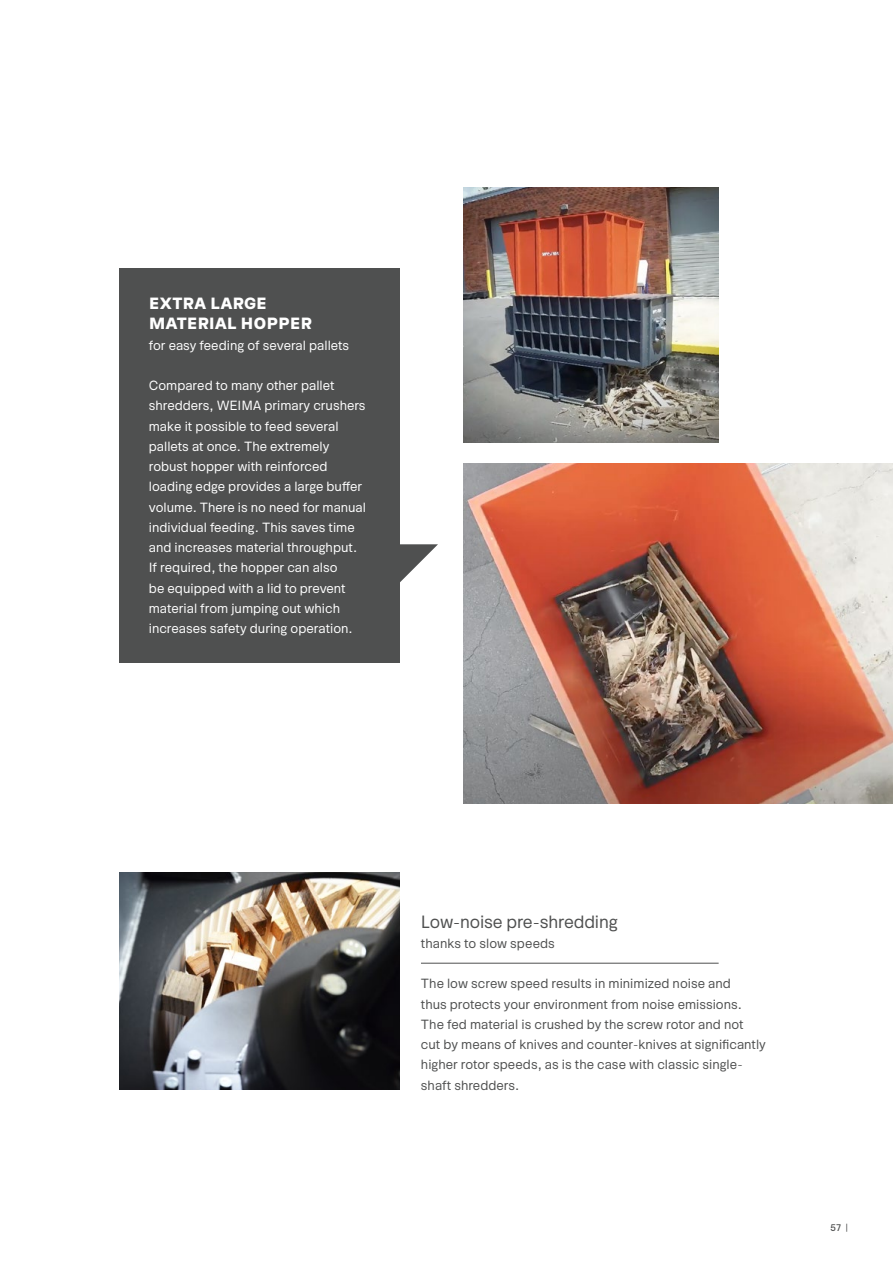
<style>
.page{position:relative;width:893px;height:1263px;background:#fff}
.page>*{position:absolute;margin:0;border:0;box-sizing:border-box;transform-origin:0 0}
.t1{font:18px "Okomito";letter-spacing:-.01em;color:#4f5050}
.t2{font:900 16.5px/20.2px "Okomito";letter-spacing:-.01em;color:#fff}
.t3{font:13.5px/20.2px "Okomito";color:#fff}
.t4{font:13.5px/20.2px "Okomito";color:#4f5050}
.t5{font:500 9.75px "Okomito";color:#4f5050}
</style>
<div class="page">
<div style="left:119px;top:268px;width:281px;height:395px;background:#4f5050"></div>
<img style="left:463px;top:463px;width:430px;height:341px">
<img style="left:463px;top:187px;width:256px;height:255px">
<svg style="left:400px;top:544px;width:38px;height:38px"></svg>
<img style="left:119px;top:873px;width:281px;height:217px">
<hr style="left:421px;top:963px;width:298px;height:1px;background:#4f5050">
<p class="t2" style="left:149px;top:292px;width:165px">EXTRA LARGE<br>MATERIAL HOPPER</p>
<p class="t3" style="left:149px;top:334px;width:202px">for easy feeding of several pallets</p>
<p class="t3" style="left:149px;top:374px;width:219px">Compared to many other pallet shredders, WEIMA primary crushers make it possible to feed several pallets at once. The extremely robust hopper with reinforced loading edge provides a large buffer volume. There is no need for manual individual feeding. This saves time and increases material throughput.<br>If required, the hopper can also<br>be equipped with a lid to prevent material from jumping out which increases safety during operation.</p>
<h1 class="t1" style="left:421px;top:908px;width:198px">Low-noise pre-shredding</h1>
<p class="t4" style="left:421px;top:932px;width:135px">thanks to slow speeds</p>
<p class="t4" style="left:421px;top:972px;width:346px">The low screw speed results in minimized noise and<br>thus protects your environment from noise emissions.<br>The fed material is crushed by the screw rotor and not cut by means of knives and counter-knives at significantly higher rotor speeds, as is the case with classic single&shy;shaft shredders.</p>
<p class="t5" style="left:830px;top:1221px;width:19px">57 |</p>
</div>
